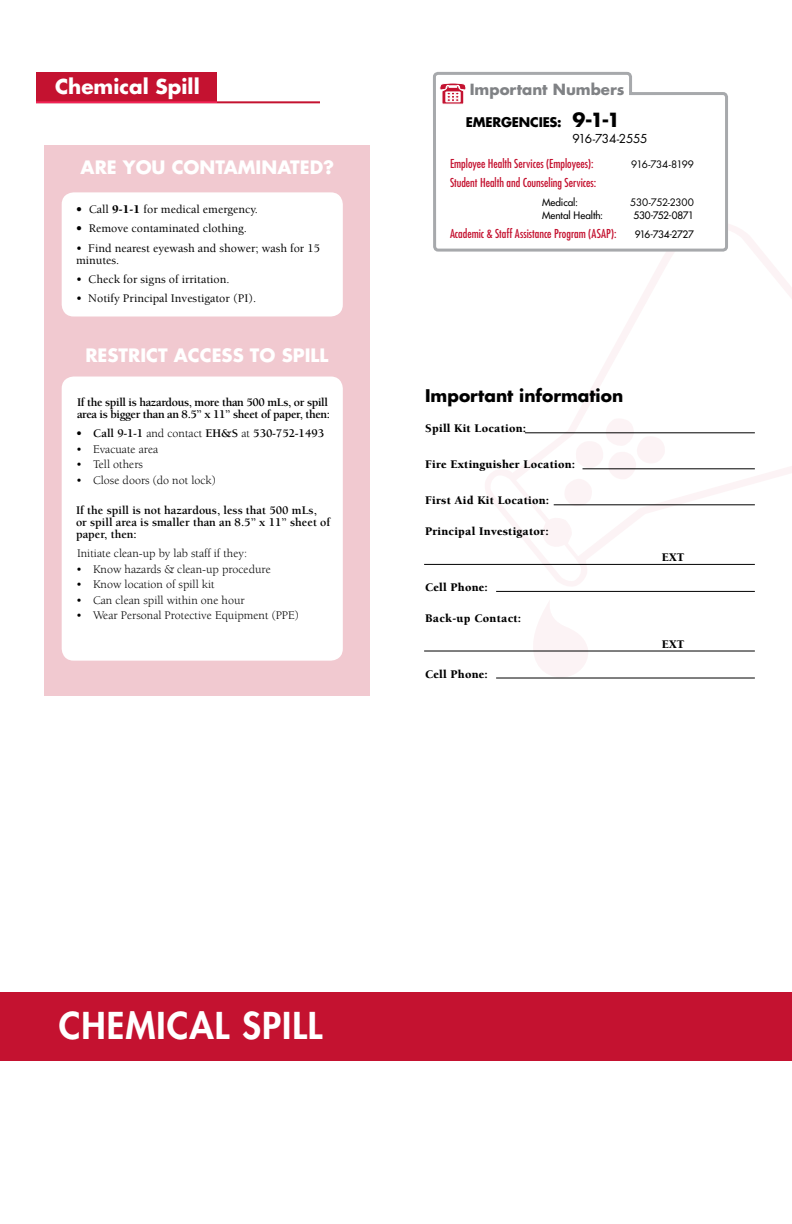
<style>
.page{position:relative;width:792px;height:1224px;background:#fff}
.page>*{position:absolute;margin:0;border:0;box-sizing:border-box;transform-origin:0 0}
.t1{font:800 36px "Futura";letter-spacing:.03em;color:#fff}
.t2{font:700 20px "Futura";color:#fff}
.t3{font:700 19px "Futura";color:#000}
.t4{font:700 18px "Futura";color:#fff}
.t5{font:700 17px "Futura";color:#000}
.t6{font:700 15px "Futura";color:#808285}
.t7{font:700 13px "Futura";color:#000}
.t8{font:12px "Berkeley";color:#000}
.t9{font:500 12px/12px "Berkeley";color:#000}
.t10{font:700 12px/12px "Berkeley";color:#000}
.t11{font:900 12px "Berkeley";letter-spacing:.02em;color:#000}
.t12{font:condensed 12px "Futura";color:#c41230}
.t13{font:700 12px/12px "Berkeley";letter-spacing:-.03em;color:#000}
.t14{font:12px "Futura";letter-spacing:-.03em;color:#000}
.t15{font:10px "Futura";letter-spacing:-.01em;color:#000}
.t16{font:10px "Futura";letter-spacing:-.085em;color:#000}
.t17{font:10px "Futura";letter-spacing:-.035em;color:#000}
.t18{font:10px "Futura";letter-spacing:-.045em;color:#000}
.t19{font:10px "Futura";letter-spacing:-.035em;color:#000}
.s1{font-weight:900}
.s2{font-weight:400}
.s3{font-size:13px}
</style>
<div class="page">
<svg style="left:730px;top:225px;width:62px;height:281px"></svg>
<div style="left:36px;top:72px;width:181px;height:31px;background:#c41230"></div>
<hr style="left:36px;top:101px;width:284px;height:2px;background:#c41230">
<hr style="left:525px;top:432px;width:230px;height:1px;background:#000">
<hr style="left:583px;top:468px;width:172px;height:1px;background:#000">
<hr style="left:554px;top:504px;width:201px;height:1px;background:#000">
<hr style="left:424px;top:564px;width:331px;height:1px;background:#000">
<hr style="left:496px;top:591px;width:259px;height:1px;background:#000">
<hr style="left:424px;top:651px;width:331px;height:1px;background:#000">
<hr style="left:496px;top:678px;width:259px;height:1px;background:#000">
<div style="left:44px;top:145px;width:326px;height:551px;background:#f1c9d0"></div>
<div style="left:62px;top:192px;width:281px;height:125px;background:#fff;border-radius:12px"></div>
<div style="left:62px;top:377px;width:281px;height:284px;background:#fff;border-radius:12px"></div>
<svg style="left:431px;top:72px;width:299px;height:989px"></svg>
<svg style="left:440px;top:83px;width:26px;height:21px"></svg>
<div style="left:0;top:992px;width:792px;height:68px;background:#c41230"></div>
<h2 class="t2" style="left:55px;top:73px;width:146px">Chemical Spill</h2>
<h3 class="t4" style="left:81px;top:155px;width:255px">Are you contaminated?</h3>
<p class="t9" style="left:76px;top:204px;width:183px"><span class="s1">•</span> Call <span class="s1">9-1-1</span> for medical emergency.</p>
<p class="t9" style="left:76px;top:223px;width:172px"><span class="s1">•</span> Remove contaminated clothing.</p>
<p class="t9" style="left:76px;top:242px;width:245px">• Find nearest eyewash and shower; wash for 15 minutes.</p>
<p class="t9" style="left:76px;top:273px;width:155px">• Check for signs of irritation.</p>
<p class="t9" style="left:76px;top:292px;width:182px">• Notify Principal Investigator (PI).</p>
<h3 class="t4" style="left:85px;top:343px;width:65px">RESTRICT</h3>
<h3 class="t4" style="left:174px;top:343px;width:13px">ACCESS</h3>
<h3 class="t4" style="left:250px;top:343px;width:42px">TO SPILL</h3>
<p class="t13" style="left:77px;top:396px;width:255px">If the spill is hazardous, more than 500 mLs, or spill area is bigger than an 8.5” x 11” sheet of paper, then:</p>
<p class="t10" style="left:76px;top:427px;width:250px">• Call 9-1-1 <span class="s2">and contact</span> EH&amp;S <span class="s2">at</span> 530-752-1493</p>
<p class="t8" style="left:76px;top:442px;width:84px">• Evacuate area</p>
<p class="t8" style="left:76px;top:458px;width:69px">• Tell others</p>
<p class="t8" style="left:76px;top:474px;width:141px">• Close doors (do not lock)</p>
<p class="t10" style="left:76px;top:504px;width:256px">If the spill is not hazardous, less that 500 mLs, or spill area is smaller than an 8.5” x 11” sheet of paper, then:</p>
<p class="t8" style="left:77px;top:547px;width:172px">Initiate clean-up by lab staff if they:</p>
<p class="t8" style="left:76px;top:562px;width:196px">• Know hazards &amp; clean-up procedure</p>
<p class="t8" style="left:76px;top:578px;width:140px">• Know location of spill kit</p>
<p class="t8" style="left:76px;top:594px;width:170px">• Can clean spill within one hour</p>
<p class="t8" style="left:76px;top:609px;width:224px">• Wear Personal Protective Equipment (PPE)</p>
<p class="t6" style="left:470px;top:79px;width:156px">Important Numbers</p>
<p class="t7" style="left:450px;top:114px;width:12px">EME</p>
<p class="t7" style="left:493px;top:114px;width:18px">RGENCIES</p>
<h3 class="t3" style="left:557px;top:107px;width:64px"><span class="s3">:</span> 9-1-1</h3>
<p class="t14" style="left:572px;top:131px;width:77px">916-734-2555</p>
<p class="t12" style="left:450px;top:156px;width:145px">Employee Health Services (Employees):</p>
<p class="t16" style="left:631px;top:158px;width:64px">916-734-8199</p>
<p class="t12" style="left:450px;top:175px;width:148px">Student Health and Counseling Services:</p>
<p class="t15" style="left:542px;top:196px;width:37px">Medical:</p>
<p class="t17" style="left:630px;top:195px;width:65px">530-752-2300</p>
<p class="t15" style="left:542px;top:209px;width:63px">Mental Health:</p>
<p class="t18" style="left:633px;top:209px;width:62px">530-752-0871</p>
<p class="t12" style="left:450px;top:226px;width:168px">Academic &amp; Staff Assistance Program (ASAP):</p>
<p class="t19" style="left:635px;top:228px;width:61px">916-734-2727</p>
<h3 class="t5" style="left:425px;top:383px;width:200px">Important information</h3>
<p class="t11" style="left:425px;top:422px;width:103px">Spill kit location:</p>
<p class="t11" style="left:425px;top:458px;width:152px">Fire Extinguisher location:</p>
<p class="t11" style="left:425px;top:494px;width:126px">First aid kit location:</p>
<p class="t11" style="left:425px;top:525px;width:125px">Principal investigator:</p>
<p class="t11" style="left:425px;top:581px;width:64px">Cell phone:</p>
<p class="t11" style="left:425px;top:612px;width:98px">Back-up contact:</p>
<p class="t11" style="left:425px;top:668px;width:64px">Cell phone:</p>
<p class="t11" style="left:662px;top:551px;width:24px">EXT</p>
<p class="t11" style="left:662px;top:638px;width:24px">EXT</p>
<h1 class="t1" style="left:59px;top:1002px;width:23px">CHE</h1>
<h1 class="t1" style="left:125px;top:1002px;width:198px">MICAL SPILL</h1>
</div>
